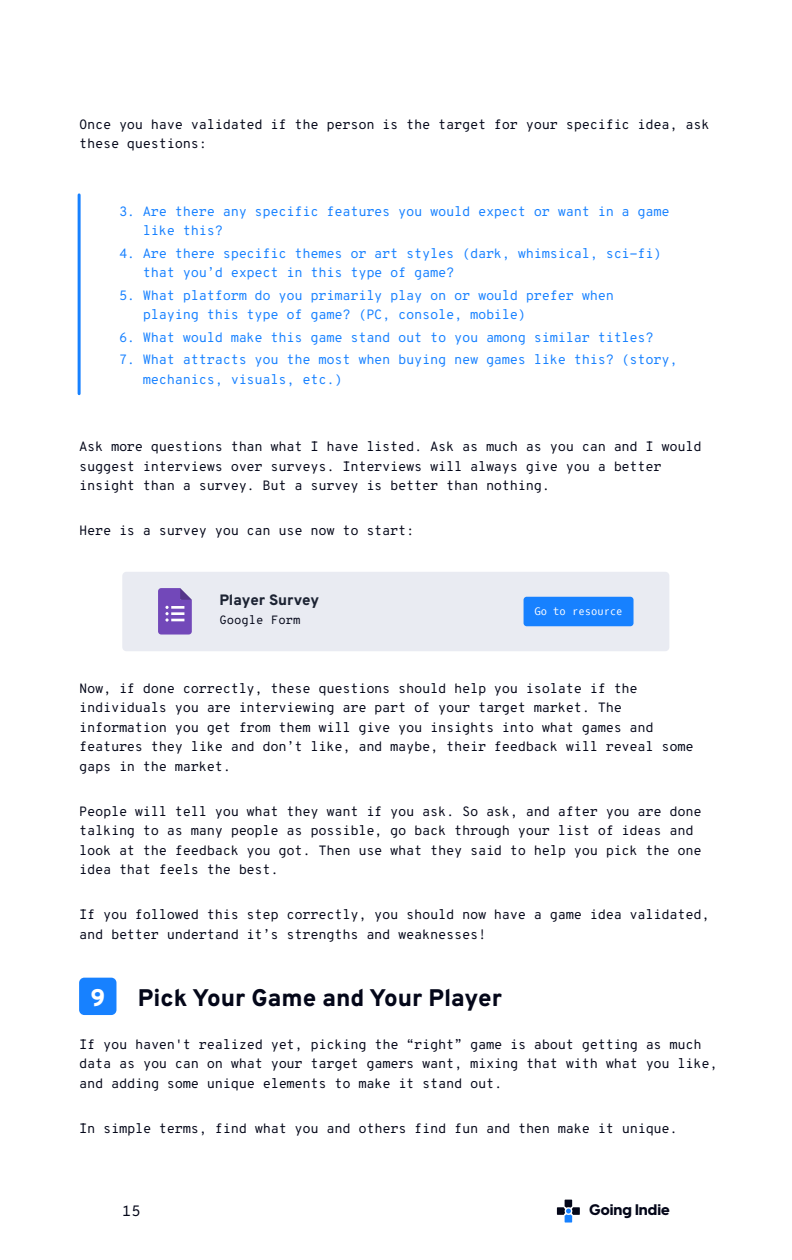
<style>
.page{position:relative;width:792px;height:1260px;background:#fff}
.page>*{position:absolute;margin:0;border:0;box-sizing:border-box;transform-origin:0 0}
.t1{font:800 24px "Overpass";color:#040719}
.t2{font:800 24px "Overpass";color:#fff}
.t3{font:800 15.15px "Visby CF";color:#040719}
.t4{font:800 15px "Overpass";color:#1c2333}
.t5{font:300 15px "Overpass Mono";color:#040719}
.t6{font:300 13.5px/19.5px "Overpass Mono";letter-spacing:-.025em;color:#040719}
.t7{font:300 13.5px/19.5px "Overpass Mono";letter-spacing:-.025em;color:#1781ff}
.t8{font:300 12px "Overpass Mono";color:#040719}
.t9{font:10.5px "Oxygen Mono";color:#fff}
</style>
<div class="page">
<svg style="left:557px;top:1200px;width:23px;height:23px"></svg>
<div style="left:79px;top:978px;width:37px;height:37px;background:#1781ff;border-radius:5px"></div>
<hr style="left:78px;top:195px;width:3px;height:199px;background:#1781ff">
<div style="left:122px;top:572px;width:547px;height:79px;background:#e9ebf2;border-radius:4px"></div>
<div style="left:524px;top:597px;width:110px;height:29px;background:#1781ff;border-radius:3px"></div>
<svg style="left:158px;top:588px;width:34px;height:47px"></svg>
<p class="t6" style="left:79px;top:114px;width:632px">Once you have validated if the person is the target for your specific idea, ask these questions:</p>
<p class="t7" style="left:143px;top:201px;width:528px;text-indent:-24px">3. Are there any specific features you would expect or want in a game like this?</p>
<p class="t7" style="left:143px;top:243px;width:520px;text-indent:-24px">4. Are there specific themes or art styles (dark, whimsical, sci-fi) that you’d expect in this type of game?</p>
<p class="t7" style="left:143px;top:285px;width:473px;text-indent:-24px">5. What platform do you primarily play on or would prefer when playing this type of game? (PC, console, mobile)</p>
<p class="t7" style="left:119px;top:327px;width:536px">6. What would make this game stand out to you among similar titles?</p>
<p class="t7" style="left:143px;top:349px;width:536px;text-indent:-24px">7. What attracts you the most when buying new games like this? (story, mechanics, visuals, etc.)</p>
<p class="t6" style="left:79px;top:436px;width:624px">Ask more questions than what I have listed. Ask as much as you can and I would suggest interviews over surveys. Interviews will always give you a better insight than a survey. But a survey is better than nothing.</p>
<p class="t6" style="left:79px;top:520px;width:337px">Here is a survey you can use now to start:</p>
<p class="t4" style="left:219px;top:588px;width:101px">Player Survey</p>
<p class="t8" style="left:219px;top:610px;width:83px">Google Form</p>
<p class="t9" style="left:534px;top:605px;width:90px">Go to resource</p>
<p class="t6" style="left:79px;top:678px;width:616px">Now, if done correctly, these questions should help you isolate if the individuals you are interviewing are part of your target market. The information you get from them will give you insights into what games and features they like and don’t like, and maybe, their feedback will reveal some gaps in the market.</p>
<p class="t6" style="left:79px;top:801px;width:624px">People will tell you what they want if you ask. So ask, and after you are done talking to as many people as possible, go back through your list of ideas and look at the feedback you got. Then use what they said to help you pick the one idea that feels the best.</p>
<p class="t6" style="left:79px;top:904px;width:632px">If you followed this step correctly, you should now have a game idea validated, and better undertand it’s strengths and weaknesses!</p>
<h1 class="t2" style="left:90px;top:978px;width:16px">9</h1>
<h1 class="t1" style="left:138px;top:978px;width:366px">Pick Your Game and Your Player</h1>
<p class="t6" style="left:79px;top:1034px;width:640px">If you haven't realized yet, picking the “right” game is about getting as much data as you can on what your target gamers want, mixing that with what you like, and adding some unique elements to make it stand out.</p>
<p class="t6" style="left:79px;top:1118px;width:600px">In simple terms, find what you and others find fun and then make it unique.</p>
<p class="t5" style="left:122px;top:1199px;width:20px">15</p>
<p class="t3" style="left:589px;top:1198px;width:82px">Going Indie</p>
</div>
